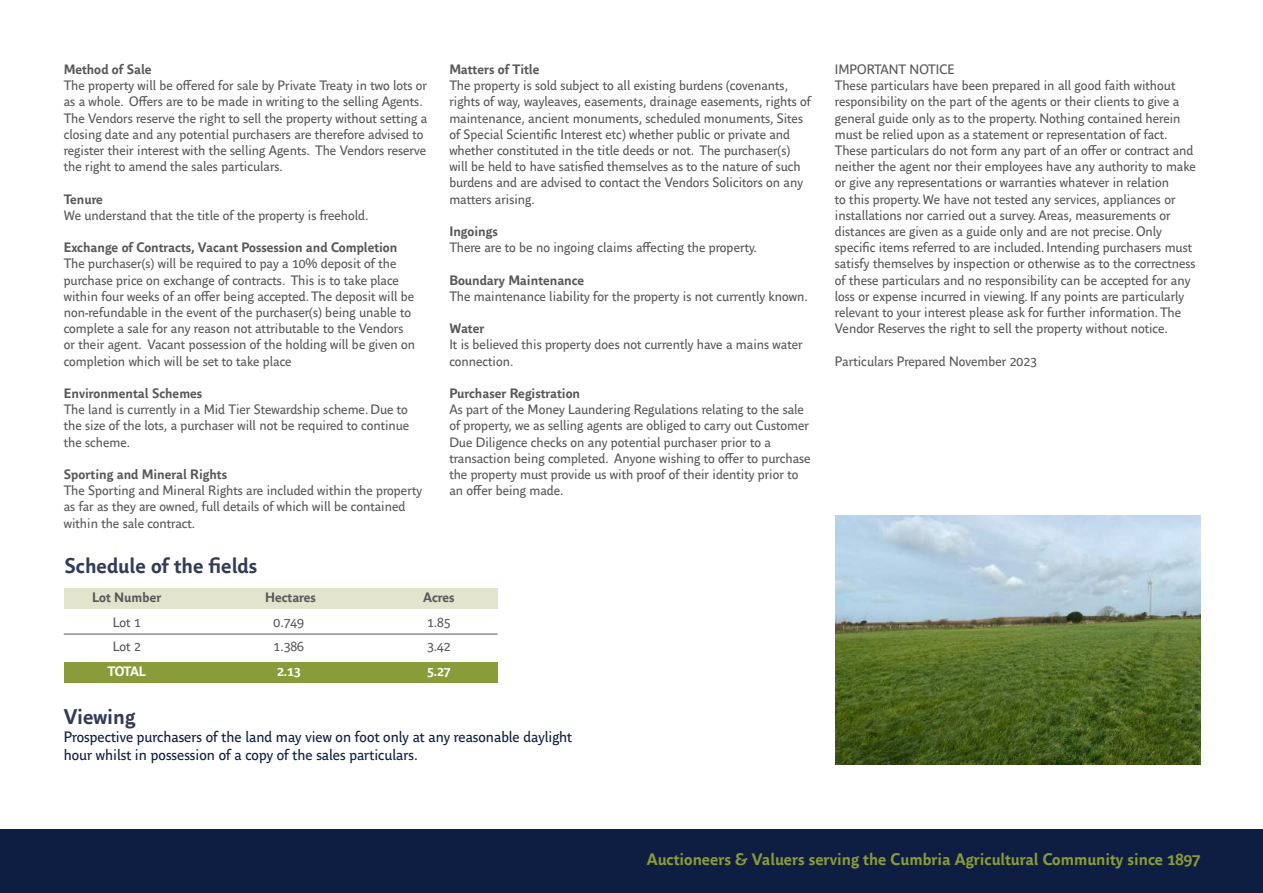
<style>
.page{position:relative;width:1263px;height:893px;background:#fff}
.page>*{position:absolute;margin:0;border:0;box-sizing:border-box;transform-origin:0 0}
.t1{font:700 21px "Parisine Office Std";color:#343b59}
.t2{font:700 16.5px "Parisine Office Std";color:#8a9b39}
.t3{font:15px/18px "Parisine Office Std";color:#0e1d42}
.t4{font:13.5px/16.2px "Parisine Office Std";color:#57585a}
.t5{font:700 13.5px "Parisine Office Std";color:#57585a}
.t6{font:700 13.5px "Parisine Office Std";letter-spacing:-.03em;color:#fff}
</style>
<div class="page">
<div style="left:0;top:829px;width:1263px;height:64px;background:#0e1d42"></div>
<img style="left:836px;top:515px;width:364px;height:250px">
<div style="left:64px;top:589px;width:433px;height:20px;background:#e2e4cd"></div>
<div style="left:64px;top:663px;width:433px;height:20px;background:#8a9b39"></div>
<hr style="left:64px;top:634px;width:433px;height:1px;background:#57585a">
<p class="t5" style="left:64px;top:61px;width:89px">Method of Sale</p>
<p class="t4" style="left:64px;top:78px;width:365px">The property will be offered for sale by Private Treaty in two lots or as a whole. Offers are to be made in writing to the selling Agents.<br>The Vendors reserve the right to sell the property without setting a closing date and any potential purchasers are therefore advised to register their interest with the selling Agents. The Vendors reserve the right to amend the sales particulars.</p>
<p class="t5" style="left:64px;top:191px;width:41px">Tenure</p>
<p class="t4" style="left:64px;top:207px;width:306px">We understand that the title of the property is freehold.</p>
<p class="t5" style="left:64px;top:239px;width:335px">Exchange of Contracts, Vacant Possession and Completion</p>
<p class="t4" style="left:64px;top:256px;width:353px">The purchaser(s) will be required to pay a 10% deposit of the purchase price on exchange of contracts. This is to take place within four weeks of an offer being accepted. The deposit will be non-refundable in the event of the purchaser(s) being unable to complete a sale for any reason not attributable to the Vendors or their agent. Vacant possession of the holding will be given on completion which will be set to take place</p>
<p class="t5" style="left:64px;top:385px;width:140px">Environmental Schemes</p>
<p class="t4" style="left:64px;top:402px;width:347px;text-align:justify">The land is currently in a Mid Tier Stewardship scheme. Due to the size of the lots, a purchaser will not be required to continue the scheme.</p>
<p class="t5" style="left:64px;top:466px;width:165px">Sporting and Mineral Rights</p>
<p class="t4" style="left:64px;top:483px;width:360px">The Sporting and Mineral Rights are included within the property as far as they are owned, full details of which will be contained within the sale contract.</p>
<p class="t5" style="left:449px;top:61px;width:92px">Matters of Title</p>
<p class="t4" style="left:449px;top:78px;width:363px">The property is sold subject to all existing burdens (covenants, rights of way, wayleaves, easements, drainage easements, rights of maintenance, ancient monuments, scheduled monuments, Sites of Special Scientific Interest etc) whether public or private and whether constituted in the title deeds or not. The purchaser(s) will be held to have satisfied themselves as to the nature of such burdens and are advised to contact the Vendors Solicitors on any matters arising.</p>
<p class="t5" style="left:449px;top:223px;width:50px">Ingoings</p>
<p class="t4" style="left:449px;top:240px;width:309px">There are to be no ingoing claims affecting the property.</p>
<p class="t5" style="left:449px;top:272px;width:136px">Boundary Maintenance</p>
<p class="t4" style="left:449px;top:288px;width:360px">The maintenance liability for the property is not currently known.</p>
<p class="t5" style="left:449px;top:320px;width:37px">Water</p>
<p class="t4" style="left:449px;top:337px;width:355px">It is believed this property does not currently have a mains water connection.</p>
<p class="t5" style="left:449px;top:385px;width:132px">Purchaser Registration</p>
<p class="t4" style="left:449px;top:402px;width:363px">As part of the Money Laundering Regulations relating to the sale of property, we as selling agents are obliged to carry out Customer Due Diligence checks on any potential purchaser prior to a transaction being completed. Anyone wishing to offer to purchase the property must provide us with proof of their identity prior to an offer being made.</p>
<h1 class="t1" style="left:64px;top:553px;width:194px">Schedule of the fields</h1>
<p class="t5" style="left:92px;top:589px;width:71px">Lot Number</p>
<p class="t5" style="left:265px;top:589px;width:52px">Hectares</p>
<p class="t5" style="left:423px;top:589px;width:33px">Acres</p>
<p class="t4" style="left:113px;top:614px;width:29px">Lot 1</p>
<p class="t4" style="left:274px;top:614px;width:32px">0.749</p>
<p class="t4" style="left:427px;top:614px;width:25px">1.85</p>
<p class="t4" style="left:113px;top:639px;width:29px">Lot 2</p>
<p class="t4" style="left:274px;top:639px;width:32px">1.386</p>
<p class="t4" style="left:427px;top:639px;width:25px">3.42</p>
<p class="t6" style="left:108px;top:663px;width:40px">TOTAL</p>
<p class="t6" style="left:277px;top:663px;width:25px">2.13</p>
<p class="t6" style="left:427px;top:663px;width:25px">5.27</p>
<h1 class="t1" style="left:64px;top:704px;width:73px">Viewing</h1>
<p class="t3" style="left:64px;top:728px;width:510px">Prospective purchasers of the land may view on foot only at any reasonable daylight hour whilst in possession of a copy of the sales particulars.</p>
<p class="t4" style="left:835px;top:61px;width:362px">IMPORTANT NOTICE<br>These particulars have been prepared in all good faith without responsibility on the part of the agents or their clients to give a general guide only as to the property. Nothing contained herein must be relied upon as a statement or representation of fact.<br>These particulars do not form any part of an offer or contract and neither the agent nor their employees have any authority to make or give any representations or warranties whatever in relation<br>to this property. We have not tested any services, appliances or installations nor carried out a survey. Areas, measurements or distances are given as a guide only and are not precise. Only specific items referred to are included. Intending purchasers must satisfy themselves by inspection or otherwise as to the correctness of these particulars and no responsibility can be accepted for any loss or expense incurred in viewing. If any points are particularly relevant to your interest please ask for further information. The Vendor Reserves the right to sell the property without notice.</p>
<p class="t4" style="left:835px;top:353px;width:203px">Particulars Prepared November 2023</p>
<p class="t2" style="left:647px;top:849px;width:555px">Auctioneers &amp; Valuers serving the Cumbria Agricultural Community since 1897</p>
</div>
